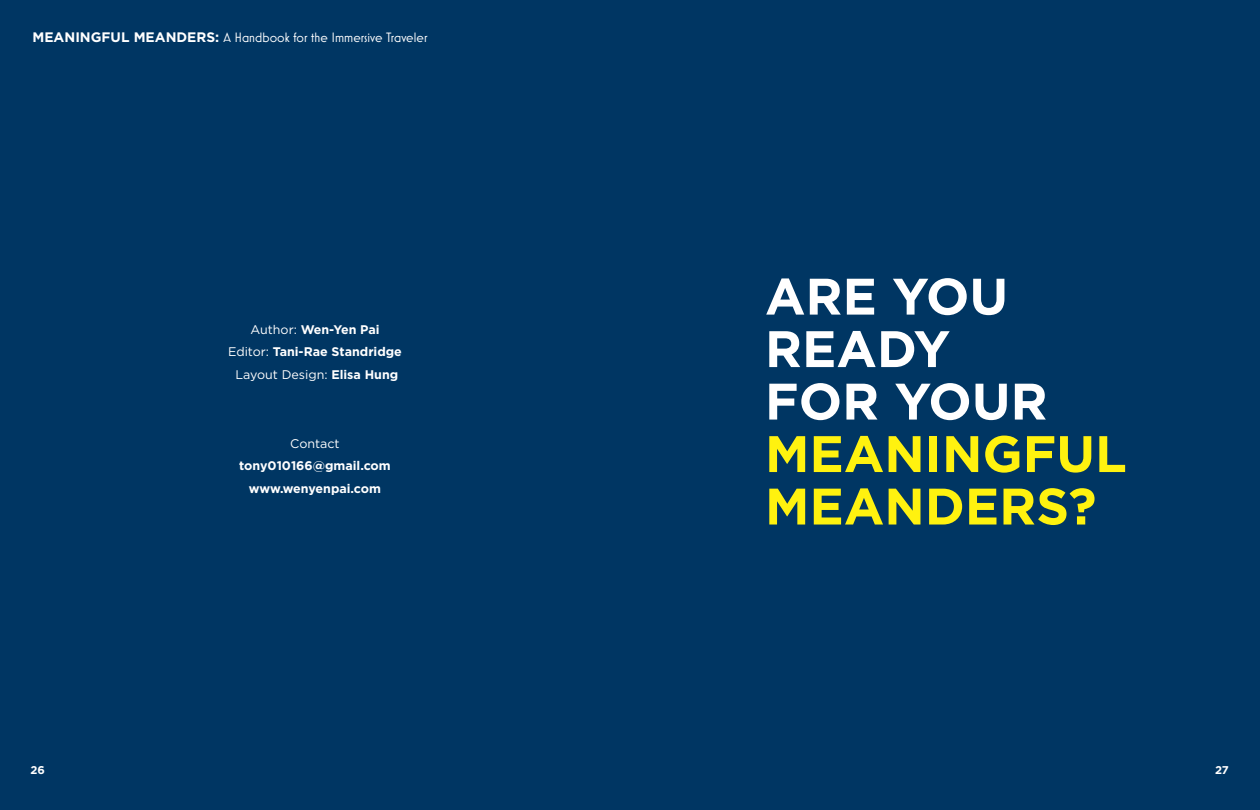
<style>
.page{position:relative;width:1260px;height:810px;background:#003663}
.page>*{position:absolute;margin:0;border:0;box-sizing:border-box;transform-origin:0 0}
.t1{font:700 51.25px/52.5px "Gotham";color:#fff20f}
.t2{font:700 51.25px/52.5px "Gotham";color:#fff}
.t3{font:13.75px "Mostra Nuova";color:#fff}
.t4{font:700 12.5px/22.5px "Gotham";color:#fff;text-align:center}
.t5{font:12.5px "Gotham";color:#fff}
.t6{font:700 11.25px "Gotham";color:#fff}
.s1{font-family:"Gotham";font-weight:700}
.s2{font-weight:400}
</style>
<div class="page">
<p class="t3" style="left:32px;top:29px;width:396px"><span class="s1">MEANINGFUL MEANDERS:</span> A Handbook for the Immersive Traveler</p>
<p class="t4" style="left:228px;top:318px;width:175px"><span class="s2">Author:</span> Wen-Yen Pai<br><span class="s2">Editor:</span> Tani-Rae Standridge<br><span class="s2">Layout Design:</span> Elisa Hung</p>
<p class="t5" style="left:290px;top:436px;width:51px">Contact</p>
<p class="t4" style="left:239px;top:455px;width:153px">tony010166@gmail.com www.wenyenpai.com</p>
<h1 class="t2" style="left:765px;top:270px;width:284px">ARE YOU<br>READY<br>FOR YOUR</h1>
<h1 class="t1" style="left:765px;top:427px;width:363px">MEANINGFUL<br>MEANDERS?</h1>
<p class="t6" style="left:31px;top:763px;width:16px">26</p>
<p class="t6" style="left:1215px;top:763px;width:15px">27</p>
</div>
